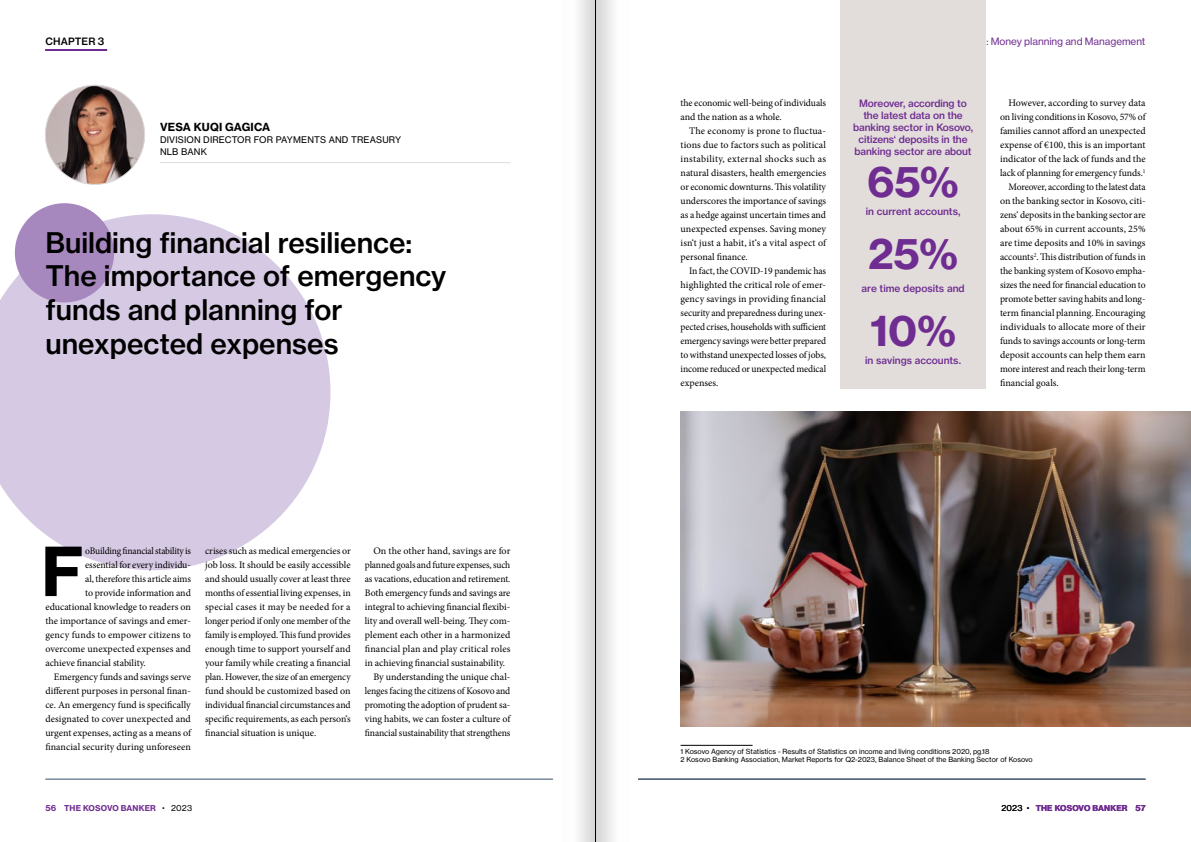
<style>
.page{position:relative;width:1191px;height:842px;background:#fff}
.page>*{position:absolute;margin:0;border:0;box-sizing:border-box;transform-origin:0 0}
.t1{font:66.5px "N Haas Grotesk TX Pro 75 Bd";color:#000}
.t2{font:42px "N Haas Grotesk TX Pro 75 Bd";color:#6f2c91}
.t3{font:28px/33.6px "N Haas Grotesk TX Pro 65 Md";color:#000}
.t4{font:11px "N Haas Grotesk TX Pro 75 Bd";letter-spacing:.015em;color:#000}
.t5{font:10px/14px "Minion Pro";letter-spacing:-.005em;color:#000;text-align:justify}
.t6{font:10px/14px "Minion Pro";letter-spacing:-.005em;color:#000;text-align:justify;scale:.96 1}
.t7{font:10px/12px "N Haas Grotesk TX Pro 65 Md";letter-spacing:-.01em;color:#6f2c91;text-align:center}
.t8{font:10px "Minion Pro";letter-spacing:-.005em;color:#000;scale:.95 1}
.t9{font:10px "N Haas Grotesk TX Pro 55 Rg";letter-spacing:-.005em;color:#6f2c91}
.t10{font:10px "Minion Pro";letter-spacing:.015em;color:#000}
.t11{font:10px "Minion Pro";letter-spacing:.02em;color:#000}
.t12{font:10px "N Haas Grotesk TX Pro 65 Md";letter-spacing:.015em;color:#000}
.t13{font:9px/12px "N Haas Grotesk TX Pro 55 Rg";letter-spacing:.015em;color:#000}
.t14{font:8px "N Haas Grotesk TX Pro 75 Bd";letter-spacing:.015em;color:#6f2c91}
.t15{font:7px/8.4px "N Haas Grotesk TX Pro 55 Rg";color:#000}
.s1{font-family:"Titling Gothic FB Narrow";font-weight:500;color:#000}
.s2{font-family:"N Haas Grotesk TX Pro 55 Rg";color:#000}
</style>
<div class="page">
<hr style="left:45px;top:779px;width:508px;height:1px;background:#394d69">
<hr style="left:45px;top:49px;width:62px;height:2px;background:#6f2c91">
<hr style="left:638px;top:779px;width:507px;height:1px;background:#394d69">
<svg style="left:0;top:214px;width:330px;height:356px;fill:#d6c9e3"></svg>
<div style="left:15px;top:203px;width:99px;height:99px;background:#a788be;border-radius:50%"></div>
<img style="left:45px;top:85px;width:100px;height:99px;border-radius:50px">
<hr style="left:160px;top:162px;width:350px;height:1px;background:#e2dddb">
<hr style="left:680px;top:745px;width:72px;height:1px;background:#000">
<img style="left:680px;top:411px;width:511px;height:316px">
<div style="left:840px;top:0;width:146px;height:388px;background:#e2dddb"></div>
<svg style="left:596px;top:0;width:17px;height:842px;fill:#e3e3e3"></svg>
<svg style="left:579px;top:0;width:16px;height:842px;fill:#e3e3e3"></svg>
<hr style="left:595px;top:0;width:1px;height:842px;background:#000">
<p class="t12" style="left:45px;top:35px;width:60px">CHAPTER 3</p>
<p class="t9" style="left:900px;top:35px;width:247px">Financial wellbeing: Money planning and Management</p>
<p class="t4" style="left:160px;top:120px;width:112px">VESA KUQI GAGICA</p>
<p class="t13" style="left:160px;top:134px;width:243px">DIVISION DIRECTOR FOR PAYMENTS AND TREASURY<br>NLB BANK</p>
<h3 class="t3" style="left:45px;top:226px;width:402px">Building financial resilience:<br>The importance of emergency funds and planning for unexpected expenses</h3>
<h1 class="t1" style="left:41px;top:530px;width:44px">F</h1>
<p class="t8" style="left:85px;top:544px;width:113px">oBuilding financial stability is</p>
<p class="t5" style="left:85px;top:558px;width:107px">essential for every individu-</p>
<p class="t5" style="left:85px;top:572px;width:107px">al, therefore this article aims</p>
<p class="t5" style="left:85px;top:586px;width:107px">to provide information and</p>
<p class="t5" style="left:45px;top:600px;width:147px">educational knowledge to readers on</p>
<p class="t5" style="left:45px;top:614px;width:147px">the importance of savings and emer-</p>
<p class="t11" style="left:45px;top:628px;width:147px">gency funds to empower citizens to</p>
<p class="t5" style="left:45px;top:642px;width:147px">overcome unexpected expenses and</p>
<p class="t5" style="left:45px;top:656px;width:102px">achieve financial stability.</p>
<p class="t5" style="left:54px;top:670px;width:139px">Emergency funds and savings serve</p>
<p class="t5" style="left:45px;top:684px;width:147px">different purposes in personal finan-</p>
<p class="t5" style="left:45px;top:698px;width:147px">ce. An emergency fund is specifically</p>
<p class="t5" style="left:45px;top:712px;width:147px">designated to cover unexpected and</p>
<p class="t5" style="left:45px;top:726px;width:147px">urgent expenses, acting as a means of</p>
<p class="t5" style="left:45px;top:740px;width:147px">financial security during unforeseen</p>
<p class="t5" style="left:205px;top:544px;width:147px">crises such as medical emergencies or job loss. It should be easily accessible and should usually cover at least three months of essential living expenses, in special cases it may be needed for a longer period if only one member of the family is employed. This fund provides enough time to support yourself and your family while creating a financial plan. However, the size of an emergency fund should be customized based on individual financial circumstances and specific requirements, as each person‘s financial situation is unique.</p>
<p class="t5" style="left:373px;top:544px;width:138px">On the other hand, savings are for</p>
<p class="t8" style="left:365px;top:558px;width:155px">planned goals and future expenses, such</p>
<p class="t5" style="left:365px;top:572px;width:147px">as vacations, education and retirement.</p>
<p class="t5" style="left:365px;top:586px;width:147px">Both emergency funds and savings are</p>
<p class="t5" style="left:365px;top:600px;width:147px">integral to achieving financial flexibi-</p>
<p class="t5" style="left:365px;top:614px;width:147px">lity and overall well-being. They com-</p>
<p class="t5" style="left:365px;top:628px;width:147px">plement each other in a harmonized</p>
<p class="t10" style="left:365px;top:642px;width:147px">financial plan and play critical roles</p>
<p class="t5" style="left:365px;top:656px;width:142px">in achieving financial sustainability.</p>
<p class="t5" style="left:373px;top:670px;width:139px">By understanding the unique chal-</p>
<p class="t6" style="left:365px;top:684px;width:153px">lenges facing the citizens of Kosovo and</p>
<p class="t5" style="left:365px;top:698px;width:147px">promoting the adoption of prudent sa-</p>
<p class="t5" style="left:365px;top:712px;width:147px">ving habits, we can foster a culture of</p>
<p class="t6" style="left:365px;top:726px;width:153px">financial sustainability that strengthens</p>
<p class="t5" style="left:680px;top:96px;width:147px">the economic well-being of individuals and the nation as a whole.</p>
<p class="t5" style="left:680px;top:124px;width:147px;text-indent:8px">The economy is prone to fluctua&shy;tions due to factors such as political instability, external shocks such as natural disasters, health emergencies or economic downturns. This volatility underscores the importance of savings as a hedge against uncertain times and unexpected expenses. Saving money isn‘t just a habit, it‘s a vital aspect of personal finance.</p>
<p class="t6" style="left:680px;top:264px;width:153px;text-indent:9px">In fact, the COVID-19 pandemic has highlighted the critical role of emer&shy;gency savings in providing financial security and preparedness during unex&shy;pected crises, households with sufficient emergency savings were better prepared to withstand unexpected losses of jobs, income reduced or unexpected medical expenses.</p>
<p class="t7" style="left:853px;top:97px;width:121px">Moreover, according to the latest data on the banking sector in Kosovo, citizens‘ deposits in the banking sector are about</p>
<h2 class="t2" style="left:867px;top:155px;width:93px">65%</h2>
<p class="t7" style="left:865px;top:205px;width:96px">in current accounts,</p>
<h2 class="t2" style="left:868px;top:227px;width:92px">25%</h2>
<p class="t7" style="left:861px;top:283px;width:105px">are time deposits and</p>
<h2 class="t2" style="left:870px;top:304px;width:88px">10%</h2>
<p class="t7" style="left:865px;top:354px;width:97px">in savings accounts.</p>
<p class="t5" style="left:1008px;top:96px;width:138px">However, according to survey data</p>
<p class="t5" style="left:1000px;top:110px;width:147px">on living conditions in Kosovo, 57% of</p>
<p class="t5" style="left:1000px;top:124px;width:147px">families cannot afford an unexpected</p>
<p class="t5" style="left:1000px;top:138px;width:147px">expense of €100, this is an important</p>
<p class="t5" style="left:1000px;top:152px;width:147px">indicator of the lack of funds and the</p>
<p class="t5" style="left:1000px;top:166px;width:147px">lack of planning for emergency funds.<sup>1</sup></p>
<p class="t6" style="left:1008px;top:180px;width:144px">Moreover, according to the latest data</p>
<p class="t5" style="left:1000px;top:194px;width:147px">on the banking sector in Kosovo, citi-</p>
<p class="t5" style="left:1000px;top:208px;width:147px">zens‘ deposits in the banking sector are</p>
<p class="t5" style="left:1000px;top:222px;width:147px">about 65% in current accounts, 25%</p>
<p class="t5" style="left:1000px;top:236px;width:147px">are time deposits and 10% in savings</p>
<p class="t5" style="left:1000px;top:250px;width:147px">accounts<sup>2</sup>. This distribution of funds in</p>
<p class="t5" style="left:1000px;top:264px;width:147px">the banking system of Kosovo empha-</p>
<p class="t6" style="left:1000px;top:278px;width:153px">sizes the need for financial education to</p>
<p class="t5" style="left:1000px;top:292px;width:147px">promote better saving habits and long-</p>
<p class="t5" style="left:1000px;top:306px;width:147px">term financial planning. Encouraging</p>
<p class="t5" style="left:1000px;top:320px;width:147px">individuals to allocate more of their</p>
<p class="t5" style="left:1000px;top:334px;width:147px">funds to savings accounts or long-term</p>
<p class="t5" style="left:1000px;top:348px;width:147px">deposit accounts can help them earn</p>
<p class="t6" style="left:1000px;top:362px;width:153px">more interest and reach their long-term</p>
<p class="t5" style="left:1000px;top:376px;width:60px">financial goals.</p>
<p class="t15" style="left:680px;top:747px;width:354px">1 Kosovo Agency of Statistics - Results of Statistics on income and living conditions 2020, pg.18<br>2 Kosovo Banking Association, Market Reports for Q2-2023, Balance Sheet of the Banking Sector of Kosovo</p>
<p class="t14" style="left:45px;top:803px;width:148px">56 THE KOSOVO BANKER <span class="s1">•</span> <span class="s2">2023</span></p>
<p class="t14" style="left:1001px;top:803px;width:146px"><span class="s2">2023</span> <span class="s1">•</span> THE KOSOVO BANKER 57</p>
</div>
